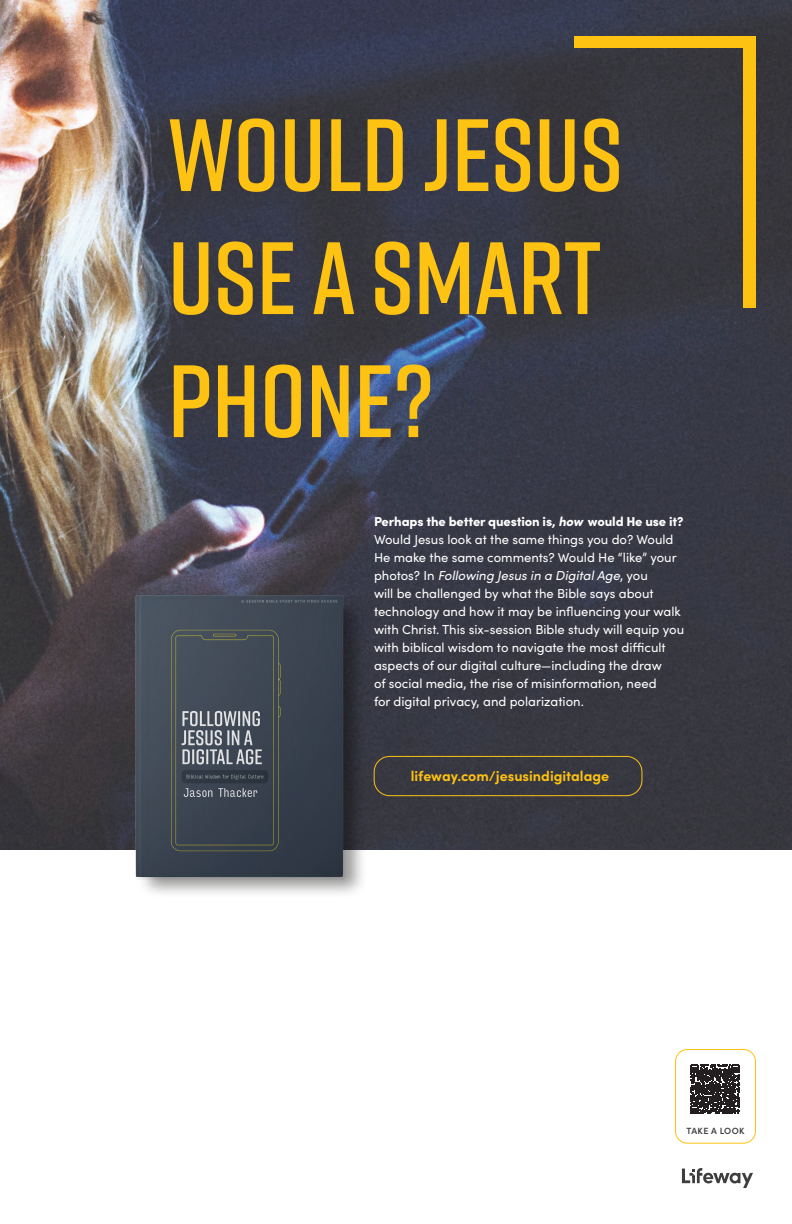
<style>
.page{position:relative;width:792px;height:1224px;background:#fff}
.page>*{position:absolute;margin:0;border:0;box-sizing:border-box;transform-origin:0 0}
.t1{font:600 102.5px/123px "Rift";color:#fec212}
.t2{font:700 14.2px "Sofia Pro";color:#fec212}
.t3{font:13px/18px "Sofia Pro";color:#fff}
.t4{font:600 9px "Sofia Pro";letter-spacing:.04em;color:#3e3e3f}
.s1{font-weight:900}
.s2{font-weight:900;font-style:italic}
.s3{font-style:italic}
</style>
<div class="page">
<img style="left:0;top:0;width:792px;height:850px">
<div style="left:675px;top:1049px;width:81px;height:95px;border:1px solid #fec212;border-radius:12px"></div>
<svg style="left:682px;top:1168px;width:71px;height:20px"></svg>
<img style="left:110px;top:567px;width:332px;height:327px">
<div style="left:574px;top:36px;width:182px;height:11px;background:#fec212"></div>
<div style="left:744px;top:44px;width:12px;height:263px;background:#fec212"></div>
<div style="left:374px;top:756px;width:268px;height:40px;border:1px solid #fec212;border-radius:16px"></div>
<svg style="left:691px;top:1065px;width:48px;height:48px;background:#3f3b3c"></svg>
<h1 class="t1" style="left:168px;top:91px;width:456px">WOULD JESUS<br>USE A SMART<br>PHONE?</h1>
<p class="t3" style="left:374px;top:512px;width:312px"><span class="s1">Perhaps the better question is,</span> <span class="s2">how</span> <span class="s1">would He use it?<br></span>Would Jesus look at the same things you do? Would He make the same comments? Would He “like” your photos? In <span class="s3">Following Jesus in a Digital Age</span>, you<br>will be challenged by what the Bible says about technology and how it may be influencing your walk with Christ. This six-session Bible study will equip you with biblical wisdom to navigate the most difficult aspects of our digital culture—including the draw<br>of social media, the rise of misinformation, need<br>for digital privacy, and polarization.</p>
<p class="t2" style="left:411px;top:765px;width:200px">lifeway.com/jesusindigitalage</p>
<p class="t4" style="left:687px;top:1124px;width:59px">TAKE A LOOK</p>
</div>
